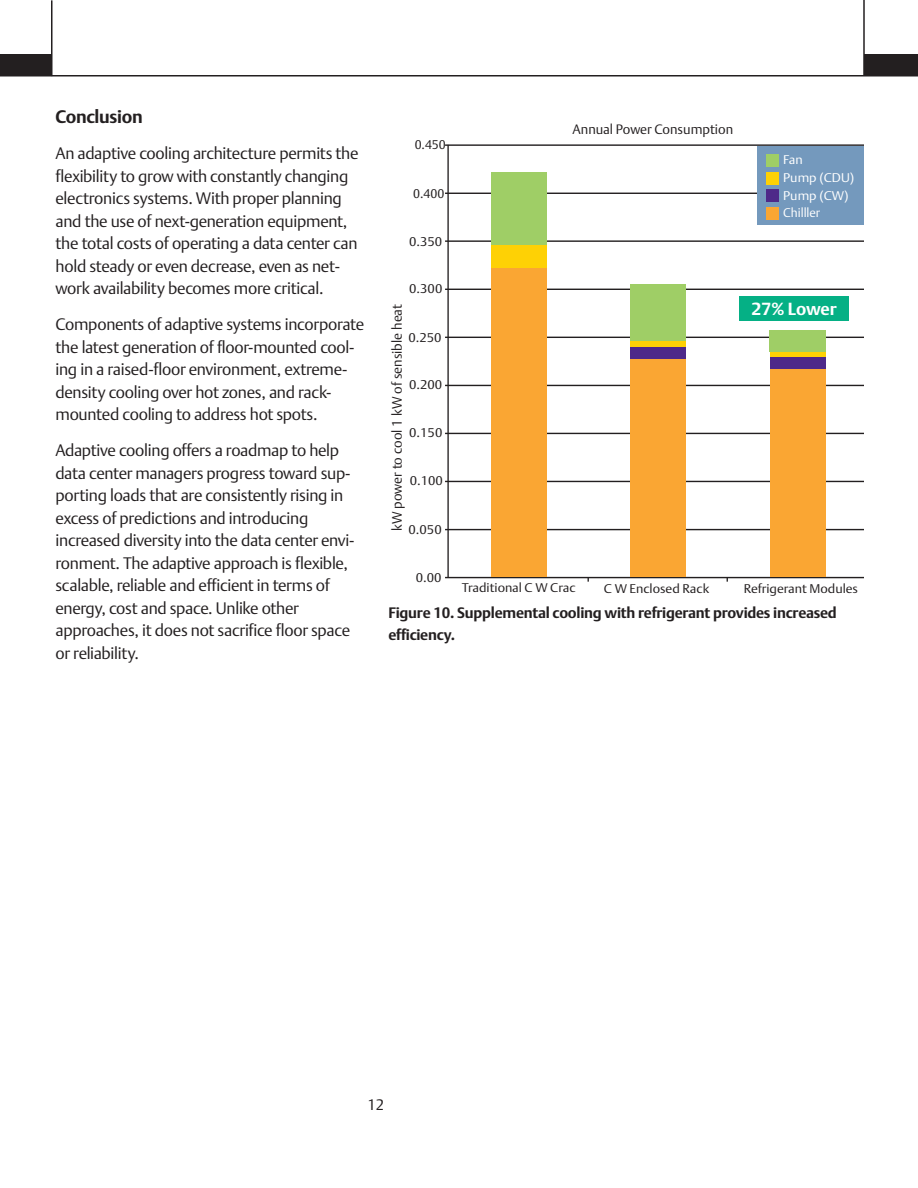
<style>
.page{position:relative;width:918px;height:1188px;background:#fff}
.page>*{position:absolute;margin:0;border:0;box-sizing:border-box;transform-origin:0 0}
.t1{font:700 18px "DTL Argo T";letter-spacing:-.015em;color:#231f20}
.t2{font:700 17.4px "DTL Argo T";color:#fff}
.t3{font:16.5px/22.5px "DTL Argo T Light";letter-spacing:-.02em;color:#231f20}
.t4{font:700 15px/22.5px "DTL Argo T";letter-spacing:-.015em;color:#231f20}
.t5{font:15px "DTL Argo T Light";color:#231f20}
.t6{font:13.5px "DTL Argo T Light";color:#231f20}
.t7{font:12.45px "DTL Argo T Light";color:#231f20;scale:1.06 1}
.t8{font:12.45px/17.7px "DTL Argo T Light";color:#fff;scale:1.06 1}
.t9{font:12.45px "DTL Argo T Light";color:#231f20}
</style>
<div class="page">
<hr style="left:0;top:75px;width:918px;height:2px;background:#231f20">
<div style="left:865px;top:54px;width:53px;height:22px;background:#231f20"></div>
<hr style="left:863px;top:0;width:2px;height:76px;background:#231f20">
<div style="left:0;top:54px;width:51px;height:22px;background:#231f20"></div>
<hr style="left:51px;top:0;width:1px;height:76px;background:#231f20">
<hr style="left:445px;top:240px;width:419px;height:2px;background:#231f20">
<hr style="left:445px;top:289px;width:419px;height:1px;background:#231f20">
<hr style="left:445px;top:337px;width:419px;height:1px;background:#231f20">
<hr style="left:445px;top:385px;width:419px;height:1px;background:#231f20">
<hr style="left:445px;top:433px;width:419px;height:1px;background:#231f20">
<hr style="left:445px;top:481px;width:419px;height:1px;background:#231f20">
<hr style="left:445px;top:529px;width:419px;height:1px;background:#231f20">
<hr style="left:445px;top:577px;width:419px;height:1px;background:#231f20">
<hr style="left:447px;top:145px;width:2px;height:433px;background:#231f20">
<div style="left:491px;top:173px;width:55px;height:404px;background:#faa633"></div>
<div style="left:630px;top:322px;width:56px;height:255px;background:#faa633"></div>
<div style="left:770px;top:331px;width:56px;height:246px;background:#faa633"></div>
<div style="left:491px;top:245px;width:55px;height:23px;background:#fed105"></div>
<div style="left:630px;top:284px;width:56px;height:57px;background:#9fce66"></div>
<div style="left:770px;top:330px;width:56px;height:22px;background:#9fce66"></div>
<hr style="left:445px;top:144px;width:419px;height:2px;background:#231f20">
<hr style="left:445px;top:193px;width:419px;height:1px;background:#231f20">
<div style="left:491px;top:173px;width:55px;height:72px;background:#9fce66"></div>
<div style="left:630px;top:341px;width:56px;height:7px;background:#fed105"></div>
<div style="left:770px;top:352px;width:56px;height:5px;background:#fed105"></div>
<div style="left:770px;top:357px;width:56px;height:12px;background:#4e2989"></div>
<div style="left:630px;top:347px;width:56px;height:12px;background:#4e2989"></div>
<div style="left:758px;top:146px;width:106px;height:78px;background:#7499bd"></div>
<div style="left:767px;top:154px;width:12px;height:12px;background:#9fce66"></div>
<div style="left:767px;top:172px;width:12px;height:12px;background:#fed105"></div>
<div style="left:767px;top:190px;width:12px;height:12px;background:#4e2989"></div>
<div style="left:767px;top:207px;width:12px;height:13px;background:#faa633"></div>
<div style="left:739px;top:296px;width:109px;height:25px;background:#05b085"></div>
<p class="t1" style="left:56px;top:107px;width:89px">Conclusion</p>
<p class="t3" style="left:56px;top:142px;width:305px">An adaptive cooling architecture permits the flexibility to grow with constantly changing electronics systems. With proper planning and the use of next-generation equipment, the total costs of operating a data center can hold steady or even decrease, even as net&shy;work availability becomes more critical.</p>
<p class="t3" style="left:56px;top:313px;width:310px">Components of adaptive systems incorporate the latest generation of floor-mounted cool&shy;ing in a raised-floor environment, extreme&shy;density cooling over hot zones, and rack&shy;mounted cooling to address hot spots.</p>
<p class="t3" style="left:56px;top:439px;width:300px">Adaptive cooling offers a roadmap to help data center managers progress toward sup&shy;porting loads that are consistently rising in excess of predictions and introducing increased diversity into the data center envi&shy;ronment. The adaptive approach is flexible, scalable, reliable and efficient in terms of energy, cost and space. Unlike other approaches, it does not sacrifice floor space or reliability.</p>
<p class="t9" style="left:415px;top:138px;width:33px">0.450</p>
<p class="t9" style="left:413px;top:186px;width:33px">0.400</p>
<p class="t7" style="left:409px;top:234px;width:33px">0.350</p>
<p class="t7" style="left:409px;top:281px;width:33px">0.300</p>
<p class="t7" style="left:408px;top:330px;width:33px">0.250</p>
<p class="t7" style="left:409px;top:377px;width:33px">0.200</p>
<p class="t7" style="left:409px;top:425px;width:33px">0.150</p>
<p class="t7" style="left:410px;top:474px;width:33px">0.100</p>
<p class="t7" style="left:409px;top:522px;width:33px">0.050</p>
<p class="t7" style="left:416px;top:570px;width:26px">0.00</p>
<p class="t6" style="left:389px;top:531px;width:228px;rotate:-90deg">kW power to cool 1 kW of sensible heat</p>
<p class="t6" style="left:573px;top:121px;width:162px">Annual Power Consumption</p>
<p class="t8" style="left:783px;top:151px;width:69px">Fan<br>Pump (CDU)<br>Pump (CW)<br>Chilller</p>
<p class="t2" style="left:752px;top:299px;width:87px">27% Lower</p>
<p class="t7" style="left:462px;top:580px;width:109px">Traditional C W Crac</p>
<p class="t7" style="left:604px;top:582px;width:101px">C W Enclosed Rack</p>
<p class="t7" style="left:744px;top:581px;width:109px">Refrigerant Modules</p>
<p class="t4" style="left:388px;top:601px;width:450px">Figure 10. Supplemental cooling with refrigerant provides increased efficiency.</p>
<p class="t5" style="left:368px;top:1096px;width:18px">12</p>
</div>
